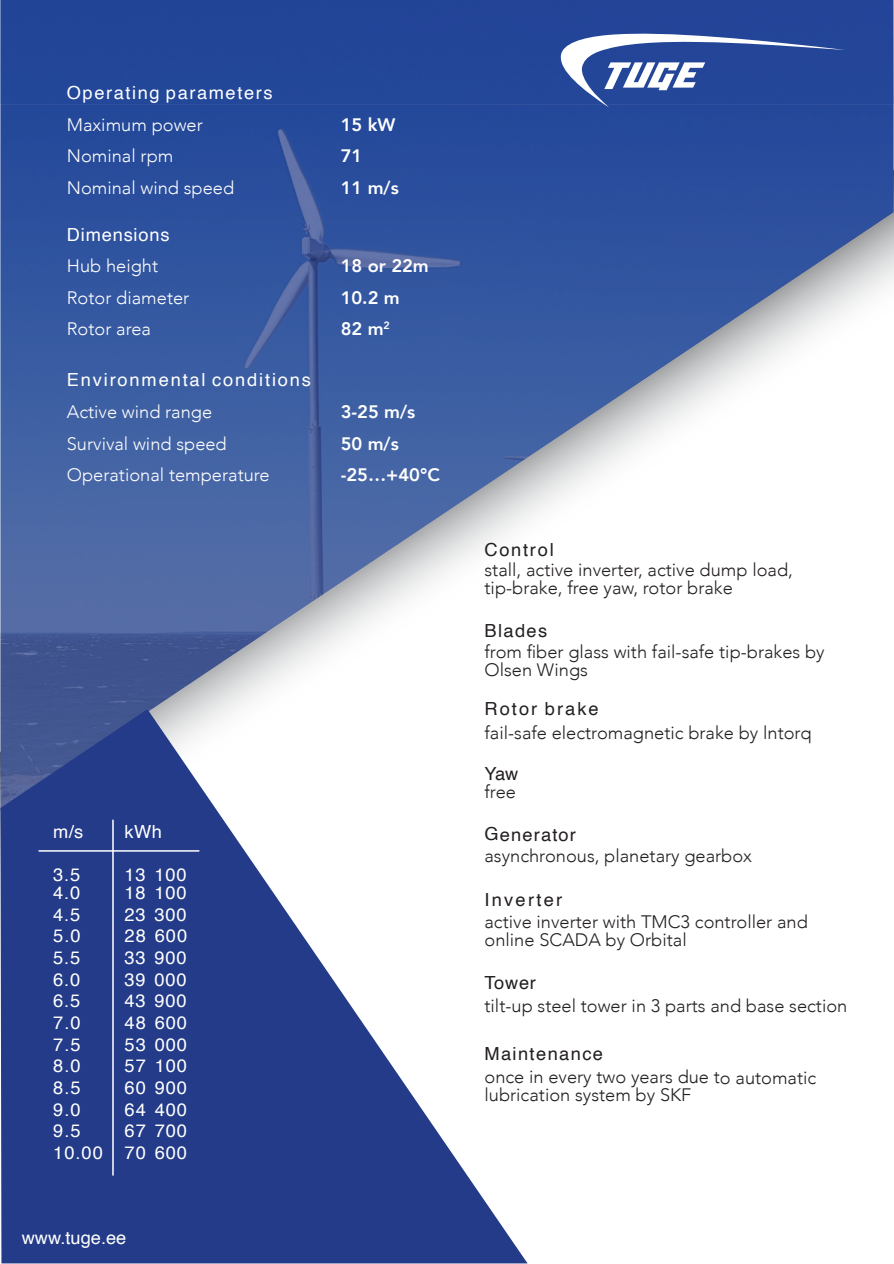
<style>
.page{position:relative;width:894px;height:1264px;background:#fff}
.page>*{position:absolute;margin:0;border:0;box-sizing:border-box;transform-origin:0 0}
.t1{font:300 18px/18px "Avenir";color:#231f20}
.t2{font:18px/21.6px "Helvetica";letter-spacing:.055em;color:#fff;text-align:right}
.t3{font:300 18px "Avenir";color:#fff}
.t4{font:800 18px "Avenir";color:#fff}
.t5{font:18px "Helvetica";letter-spacing:.075em;color:#231f20}
.t6{font:18px "Helvetica";letter-spacing:.1em;color:#fff}
.t7{font:18px "Helvetica";letter-spacing:.085em;color:#fff}
.t8{font:18px "Helvetica";color:#fff}
.t9{font:18px "Helvetica";letter-spacing:.11em;color:#231f20}
.t10{font:18px "Helvetica";letter-spacing:.125em;color:#231f20}
.t11{font:18px "Helvetica";letter-spacing:.095em;color:#231f20}
</style>
<div class="page">
<div style="left:0;top:0;width:893px;height:104px;background:#234598"></div>
<img style="left:0;top:104px;width:893px;height:605px">
<svg style="left:558px;top:30px;width:288px;height:77px"></svg>
<svg style="left:0;top:709px;width:527px;height:554px;fill:#233b88"></svg>
<hr style="left:112px;top:820px;width:2px;height:354px;background:#fff">
<hr style="left:39px;top:850px;width:160px;height:1px;background:#fff">
<p class="t7" style="left:67px;top:86px;width:207px">Operating parameters</p>
<p class="t3" style="left:67px;top:113px;width:137px">Maximum power</p>
<p class="t4" style="left:341px;top:113px;width:56px">15 kW</p>
<p class="t3" style="left:67px;top:144px;width:108px">Nominal rpm</p>
<p class="t4" style="left:341px;top:144px;width:23px">71</p>
<p class="t3" style="left:67px;top:176px;width:169px">Nominal wind speed</p>
<p class="t4" style="left:341px;top:176px;width:60px">11 m/s</p>
<p class="t2" style="left:67px;top:225px;width:104px">Dimensions</p>
<p class="t3" style="left:67px;top:254px;width:93px">Hub height</p>
<p class="t4" style="left:341px;top:254px;width:90px">18 or 22m</p>
<p class="t3" style="left:67px;top:286px;width:124px">Rotor diameter</p>
<p class="t4" style="left:341px;top:286px;width:61px">10.2 m</p>
<p class="t3" style="left:67px;top:317px;width:86px">Rotor area</p>
<p class="t4" style="left:341px;top:317px;width:51px">82 m<sup>2</sup></p>
<p class="t6" style="left:67px;top:373px;width:246px">Environmental conditions</p>
<p class="t3" style="left:67px;top:400px;width:147px">Active wind range</p>
<p class="t4" style="left:341px;top:400px;width:76px">3-25 m/s</p>
<p class="t3" style="left:67px;top:431px;width:161px">Survival wind speed</p>
<p class="t4" style="left:341px;top:431px;width:60px">50 m/s</p>
<p class="t3" style="left:67px;top:463px;width:204px">Operational temperature</p>
<p class="t4" style="left:341px;top:463px;width:101px">-25…+40°C</p>
<p class="t2" style="left:53px;top:821px;width:32px">m/s</p>
<p class="t2" style="left:125px;top:821px;width:39px">kWh</p>
<p class="t2" style="left:53px;top:865px;width:29px">3.5</p>
<p class="t2" style="left:125px;top:865px;width:63px">13 100</p>
<p class="t2" style="left:53px;top:883px;width:29px">4.0</p>
<p class="t2" style="left:125px;top:883px;width:63px">18 100</p>
<p class="t2" style="left:53px;top:904px;width:29px">4.5</p>
<p class="t2" style="left:125px;top:904px;width:63px">23 300</p>
<p class="t2" style="left:53px;top:926px;width:29px">5.0</p>
<p class="t2" style="left:125px;top:926px;width:64px">28 600</p>
<p class="t2" style="left:53px;top:948px;width:29px">5.5</p>
<p class="t2" style="left:125px;top:948px;width:63px">33 900</p>
<p class="t2" style="left:53px;top:969px;width:29px">6.0</p>
<p class="t2" style="left:125px;top:969px;width:63px">39 000</p>
<p class="t2" style="left:53px;top:991px;width:29px">6.5</p>
<p class="t2" style="left:125px;top:991px;width:63px">43 900</p>
<p class="t2" style="left:53px;top:1013px;width:29px">7.0</p>
<p class="t2" style="left:125px;top:1013px;width:64px">48 600</p>
<p class="t2" style="left:53px;top:1034px;width:29px">7.5</p>
<p class="t2" style="left:125px;top:1034px;width:64px">53 000</p>
<p class="t2" style="left:53px;top:1056px;width:29px">8.0</p>
<p class="t2" style="left:125px;top:1056px;width:64px">57 100</p>
<p class="t2" style="left:53px;top:1078px;width:29px">8.5</p>
<p class="t2" style="left:125px;top:1078px;width:64px">60 900</p>
<p class="t2" style="left:53px;top:1099px;width:29px">9.0</p>
<p class="t2" style="left:125px;top:1099px;width:64px">64 400</p>
<p class="t2" style="left:53px;top:1121px;width:29px">9.5</p>
<p class="t2" style="left:53px;top:1121px;width:135px">67 700<br>10.00 70 600</p>
<p class="t8" style="left:22px;top:1229px;width:106px">www.tuge.ee</p>
<p class="t11" style="left:484px;top:543px;width:71px">Control</p>
<p class="t1" style="left:484px;top:561px;width:310px">stall, active inverter, active dump load, tip-brake, free yaw, rotor brake</p>
<p class="t5" style="left:484px;top:623px;width:64px">Blades</p>
<p class="t1" style="left:484px;top:643px;width:342px">from fiber glass with fail-safe tip-brakes by<br>Olsen Wings</p>
<p class="t9" style="left:484px;top:701px;width:116px">Rotor brake</p>
<p class="t1" style="left:484px;top:723px;width:328px">fail-safe electromagnetic brake by lntorq</p>
<p class="t5" style="left:484px;top:766px;width:35px">Yaw</p>
<p class="t1" style="left:484px;top:783px;width:33px">free</p>
<p class="t5" style="left:484px;top:827px;width:93px">Generator</p>
<p class="t1" style="left:484px;top:847px;width:269px">asynchronous, planetary gearbox</p>
<p class="t10" style="left:484px;top:892px;width:79px">Inverter</p>
<p class="t1" style="left:484px;top:912px;width:325px">active inverter with TMC3 controller and online SCADA by Orbital</p>
<p class="t5" style="left:484px;top:975px;width:53px">Tower</p>
<p class="t1" style="left:484px;top:997px;width:364px">tilt-up steel tower in 3 parts and base section</p>
<p class="t5" style="left:484px;top:1046px;width:120px">Maintenance</p>
<p class="t1" style="left:484px;top:1068px;width:333px">once in every two years due to automatic lubrication system by SKF</p>
</div>
